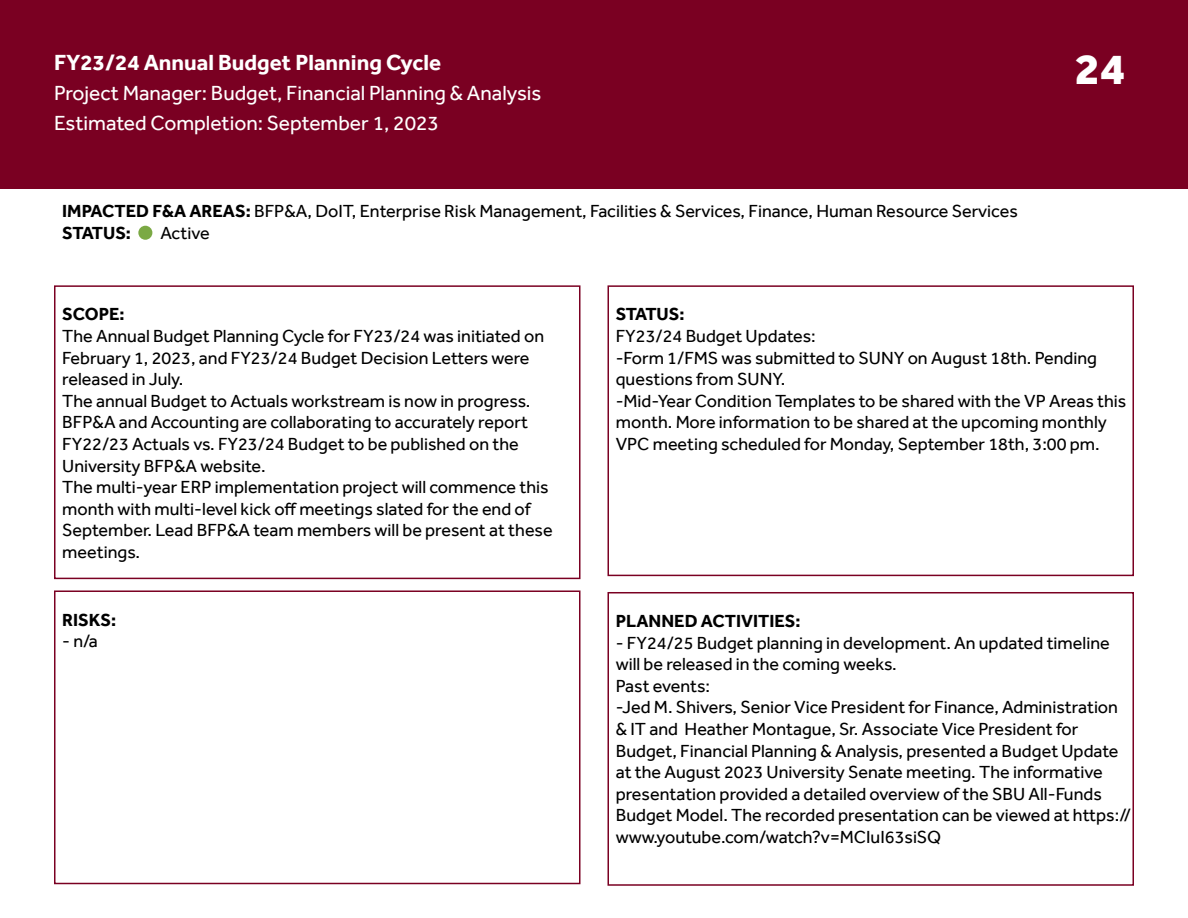
<style>
.page{position:relative;width:1188px;height:918px;background:#fff}
.page>*{position:absolute;margin:0;border:0;box-sizing:border-box;transform-origin:0 0}
.t1{font:800 45px "Effra";color:#fff}
.t2{font:700 22.5px "Effra";color:#fff}
.t3{font:21px/30px "Effra";color:#fff}
.t4{font:18px/21.6px "Effra";color:#000}
.t5{font:700 18px "Effra";color:#000}
.s1{font-weight:700}
</style>
<div class="page">
<div style="left:0;top:0;width:1188px;height:189px;background:#7a0022"></div>
<div style="left:54px;top:285px;width:526px;height:294px;border:2px solid #7a0022"></div>
<div style="left:608px;top:285px;width:526px;height:291px;border:2px solid #7a0022"></div>
<div style="left:54px;top:590px;width:526px;height:294px;border:2px solid #7a0022"></div>
<div style="left:608px;top:592px;width:526px;height:294px;border:2px solid #7a0022"></div>
<div style="left:138px;top:226px;width:14px;height:14px;background:#7ba944;border-radius:50%"></div>
<p class="t2" style="left:54px;top:49px;width:389px">FY23/24 Annual Budget Planning Cycle</p>
<p class="t3" style="left:54px;top:78px;width:489px">Project Manager: Budget, Financial Planning &amp; Analysis<br>Estimated Completion: September 1, 2023</p>
<p class="t4" style="left:62px;top:200px;width:957px"><span class="s1">IMPACTED F&amp;A AREAS:</span> BFP&amp;A, DoIT, Enterprise Risk Management, Facilities &amp; Services, Finance, Human Resource Services<br><span class="s1">STATUS:</span></p>
<p class="t4" style="left:160px;top:222px;width:51px">Active</p>
<h1 class="t1" style="left:1075px;top:42px;width:52px">24</h1>
<p class="t5" style="left:62px;top:304px;width:64px">SCOPE:</p>
<p class="t4" style="left:62px;top:325px;width:492px">The Annual Budget Planning Cycle for FY23/24 was initiated on February 1, 2023, and FY23/24 Budget Decision Letters were released in July.<br>The annual Budget to Actuals workstream is now in progress.<br>BFP&amp;A and Accounting are collaborating to accurately report FY22/23 Actuals vs. FY23/24 Budget to be published on the University BFP&amp;A website.<br>The multi-year ERP implementation project will commence this month with multi-level kick off meetings slated for the end of September. Lead BFP&amp;A team members will be present at these meetings.</p>
<p class="t5" style="left:62px;top:609px;width:56px">RISKS:</p>
<p class="t4" style="left:62px;top:630px;width:37px">- n/a</p>
<p class="t5" style="left:616px;top:304px;width:70px">STATUS:</p>
<p class="t4" style="left:616px;top:325px;width:512px">FY23/24 Budget Updates:<br>-Form 1/FMS was submitted to SUNY on August 18th. Pending questions from SUNY.<br>-Mid-Year Condition Templates to be shared with the VP Areas this month. More information to be shared at the upcoming monthly VPC meeting scheduled for Monday, September 18th, 3:00 pm.</p>
<p class="t5" style="left:616px;top:610px;width:186px">PLANNED ACTIVITIES:</p>
<p class="t4" style="left:616px;top:632px;width:517px">- FY24/25 Budget planning in development. An updated timeline will be released in the coming weeks.<br>Past events:<br>-Jed M. Shivers, Senior Vice President for Finance, Administration &amp; IT and Heather Montague, Sr. Associate Vice President for Budget, Financial Planning &amp; Analysis, presented a Budget Update at the August 2023 University Senate meeting. The informative presentation provided a detailed overview of the SBU All-Funds Budget Model. The recorded presentation can be viewed at https:// www.youtube.com/watch?v=MCIuI63siSQ</p>
</div>
